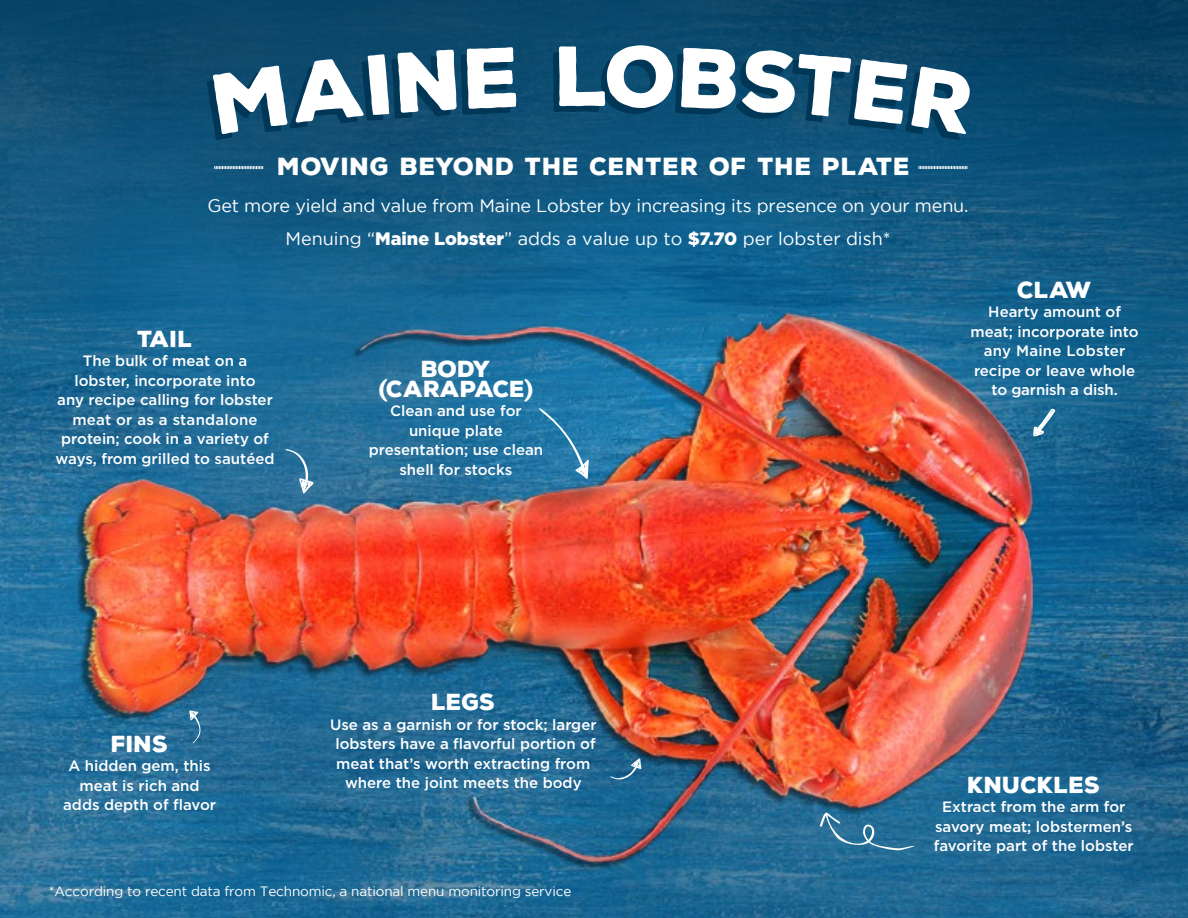
<style>
.page{position:relative;width:1188px;height:918px;background:#fff}
.page>*{position:absolute;margin:0;border:0;box-sizing:border-box;transform-origin:0 0}
.t1{font:900 82.5px "Nexa Rust Sans";color:#fff}
.t2{font:900 24px "Nexa Rust Sans";letter-spacing:.025em;color:#fff}
.t3{font:900 22.5px/19.5px "Nexa Rust Sans";color:#fff;text-align:center}
.t4{font:18px/33px "Gotham";letter-spacing:-.01em;color:#fff;text-align:center}
.t5{font:500 15px/19.5px "Gotham HTF";color:#fff;text-align:center}
.t6{font:13.5px "Gotham";letter-spacing:-.01em;color:#fff}
.s1{font-family:"Gotham HTF";font-weight:900}
.s2{font-family:"Knockout HTF73 Full Heviweight";font-weight:400}
</style>
<div class="page">
<img style="left:0;top:672px;width:1188px;height:246px">
<img style="left:0;top:0;width:1188px;height:672px">
<svg style="left:214px;top:166px;width:49px;height:3px"></svg>
<svg style="left:919px;top:166px;width:49px;height:3px"></svg>
<svg style="left:610px;top:758px;width:31px;height:22px"></svg>
<svg style="left:189px;top:710px;width:13px;height:33px"></svg>
<svg style="left:1032px;top:408px;width:23px;height:30px"></svg>
<svg style="left:535px;top:405px;width:54px;height:74px;background:#3282ae"></svg>
<svg style="left:820px;top:812px;width:95px;height:39px;background:#36799f"></svg>
<svg style="left:285px;top:449px;width:29px;height:45px"></svg>
<div style="left:213px;top:54px;width:177px;height:80px;background:#0f4b6f"></div>
<div style="left:397px;top:49px;width:60px;height:64px;background:#0e4b6e"></div>
<div style="left:466px;top:47px;width:51px;height:62px;background:#0c4a6f"></div>
<div style="left:606px;top:45px;width:68px;height:63px;background:#0c4d73"></div>
<svg style="left:681px;top:48px;width:294px;height:86px;background:#0c4c71"></svg>
<h1 class="t1" style="left:556px;top:20px;width:57px">L</h1>
<h2 class="t2" style="left:278px;top:150px;width:634px">MOVING BEYOND THE CENTER OF THE PLATE</h2>
<p class="t4" style="left:207px;top:189px;width:763px">Get more yield and value from Maine Lobster by increasing its presence on your menu.<br>Menuing “<span class="s1">Maine Lobster</span>” adds a value up to <span class="s1">$7.70</span> per lobster dish*</p>
<h3 class="t3" style="left:138px;top:329px;width:57px">TAIL</h3>
<p class="t5" style="left:56px;top:351px;width:220px">The bulk of meat on a lobster, incorporate into<br>any recipe calling for lobster meat or as a standalone protein; cook in a variety of ways, from grilled to sautéed</p>
<h3 class="t3" style="left:378px;top:359px;width:158px">BODY <span class="s2">(</span>CARAPACE<span class="s2">)</span></h3>
<p class="t5" style="left:369px;top:401px;width:176px">Clean and use for unique plate presentation; use clean shell for stocks</p>
<h3 class="t3" style="left:111px;top:734px;width:59px">FINS</h3>
<p class="t5" style="left:63px;top:756px;width:154px">A hidden gem, this meat is rich and adds depth of flavor</p>
<h3 class="t3" style="left:431px;top:692px;width:65px">LEGS</h3>
<p class="t5" style="left:330px;top:714px;width:268px">Use as a garnish or for stock; larger lobsters have a flavorful portion of meat that’s worth extracting from where the joint meets the body</p>
<p class="t6" style="left:49px;top:884px;width:524px">*According to recent data from Technomic, a national menu monitoring service</p>
<h3 class="t3" style="left:1018px;top:280px;width:76px">CLAW</h3>
<p class="t5" style="left:971px;top:302px;width:170px">Hearty amount of meat; incorporate into any Maine Lobster recipe or leave whole to garnish a dish.</p>
<h3 class="t3" style="left:967px;top:775px;width:134px">KNUCKLES</h3>
<p class="t5" style="left:934px;top:797px;width:201px">Extract from the arm for savory meat; lobstermen’s favorite part of the lobster</p>
</div>
